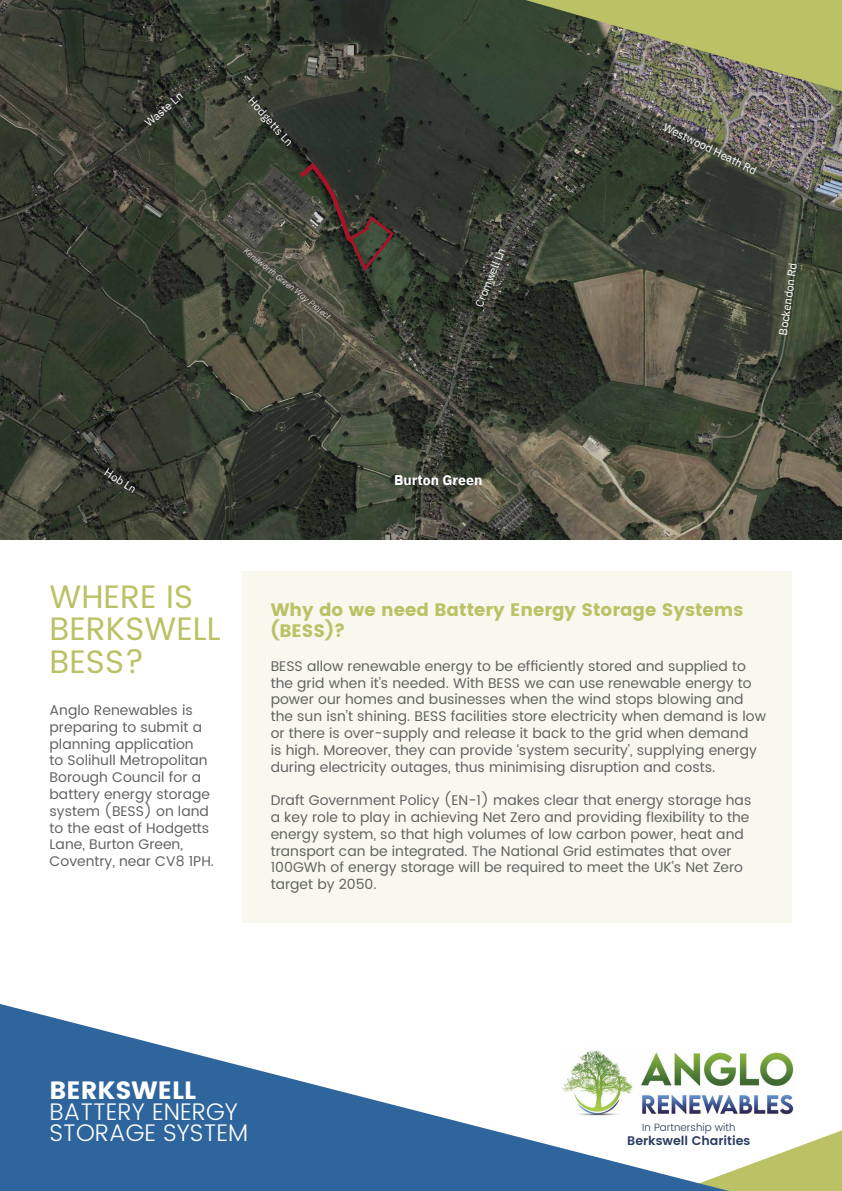
<style>
.page{position:relative;width:842px;height:1191px;background:#fff}
.page>*{position:absolute;margin:0;border:0;box-sizing:border-box;transform-origin:0 0}
.t1{font:32.5px/32.5px "Poppins";color:#bac265}
.t2{font:25px "Poppins";color:#fff}
.t3{font:300 24px/21px "Poppins";color:#fff}
.t4{font:18px/21.6px "Poppins";color:#bac265}
.t5{font:700 14.05px "IBM Plex Sans";color:#fff}
.t6{font:14px/16.8px "Poppins";color:#636363}
.t7{font:600 12.5px "Poppins";color:#293b5e}
.t8{font:11.2px "IBM Plex Sans";color:#fff}
.t9{font:300 10.5px "Poppins";color:#293b5e}
.t10{font:italic 300 8.4px "IBM Plex Sans";color:#fff}
</style>
<div class="page">
<svg style="left:729px;top:1130px;width:113px;height:61px"></svg>
<svg style="left:0;top:1004px;width:729px;height:187px;fill:#2e659c"></svg>
<img style="left:559px;top:1046px;width:236px;height:72px">
<div style="left:242px;top:571px;width:550px;height:352px;background:#f8f8ee"></div>
<img style="left:0;top:0;width:842px;height:539px">
<svg style="left:298px;top:160px;width:97px;height:114px;background:#413d34"></svg>
<svg style="left:525px;top:0;width:317px;height:91px;background:#898f5a"></svg>
<p class="t8" style="left:141px;top:118px;width:47px;rotate:-41deg">Waste Ln</p>
<p class="t8" style="left:257px;top:93px;width:62px;rotate:48deg">Hodgetts Ln</p>
<p class="t10" style="left:249px;top:245px;width:109px;rotate:38deg">Kenilworth Green Way Project</p>
<p class="t8" style="left:471px;top:303px;width:64px;rotate:-68deg">Cromwell Ln</p>
<p class="t8" style="left:668px;top:118px;width:104px;rotate:26deg">Westwood Heath Rd</p>
<p class="t8" style="left:774px;top:334px;width:74px;rotate:-82deg">Bockendon Rd</p>
<p class="t8" style="left:110px;top:464px;width:37px;rotate:33deg">Hob Ln</p>
<h1 class="t1" style="left:50px;top:581px;width:173px">WHERE IS<br>BERKSWELL<br>BESS?</h1>
<p class="t6" style="left:50px;top:702px;width:166px">Anglo Renewables is preparing to submit a planning application<br>to Solihull Metropolitan<br>Borough Council for a battery energy storage system (BESS) on land to the east of Hodgetts<br>Lane, Burton Green,<br>Coventry, near CV8 1PH.</p>
<p class="t5" style="left:394px;top:469px;width:90px">Burton Green</p>
<p class="t4" style="left:271px;top:598px;width:474px">Why do we need Battery Energy Storage Systems (BESS)?</p>
<p class="t6" style="left:271px;top:658px;width:497px">BESS allow renewable energy to be efficiently stored and supplied to the grid when it’s needed. With BESS we can use renewable energy to power our homes and businesses when the wind stops blowing and the sun isn’t shining. BESS facilities store electricity when demand is low or there is over-supply and release it back to the grid when demand<br>is high. Moreover, they can provide ‘system security’, supplying energy during electricity outages, thus minimising disruption and costs.</p>
<p class="t6" style="left:271px;top:792px;width:482px">Draft Government Policy (EN-1) makes clear that energy storage has a key role to play in achieving Net Zero and providing flexibility to the energy system, so that high volumes of low carbon power, heat and transport can be integrated. The National Grid estimates that over 100GWh of energy storage will be required to meet the UK’s Net Zero target by 2050.</p>
<h2 class="t2" style="left:50px;top:1075px;width:148px">BERKSWELL</h2>
<h3 class="t3" style="left:50px;top:1101px;width:200px">BATTERY ENERGY<br>STORAGE SYSTEM</h3>
<p class="t9" style="left:642px;top:1119px;width:95px">In Partnership with</p>
<p class="t7" style="left:627px;top:1131px;width:125px">Berkswell Charities</p>
</div>
